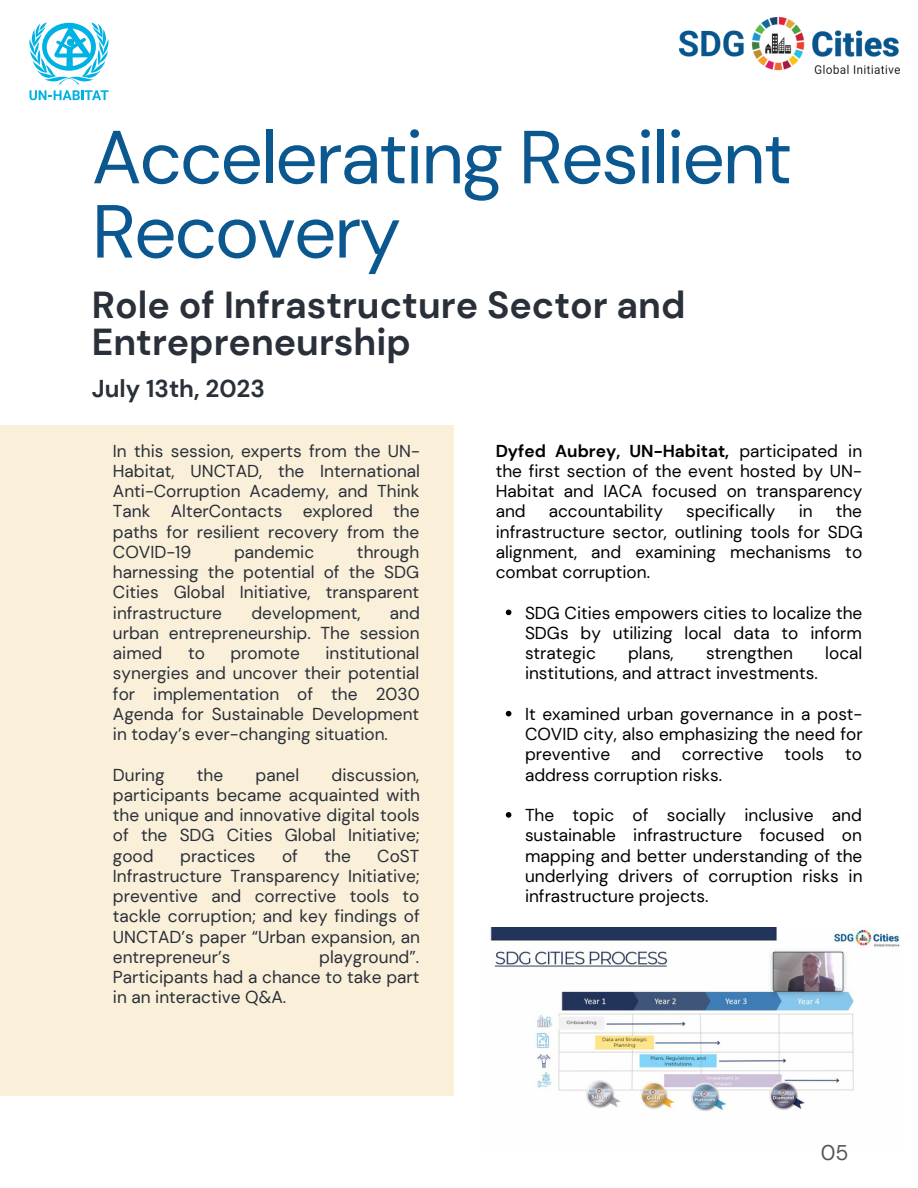
<style>
.page{position:relative;width:918px;height:1188px;background:#fff}
.page>*{position:absolute;margin:0;border:0;box-sizing:border-box;transform-origin:0 0}
.t1{font:75px/74.2px "DM Sans";letter-spacing:-.03em;color:#0a588f}
.t2{font:700 37.5px/37.2px "DM Sans";color:#293039}
.t3{font:700 24.3px "DM Sans";color:#293039}
.t4{font:21.3px "DM Sans";color:#545454}
.t5{font:17.25px/20.2px "DM Sans";color:#293039;text-align:justify}
.t6{font:17.25px/20.2px "DM Sans";color:#000;text-align:justify}
.s1{font-weight:700}
</style>
<div class="page">
<img style="left:679px;top:18px;width:221px;height:56px">
<svg style="left:29px;top:22px;width:80px;height:78px"></svg>
<img style="left:490px;top:928px;width:410px;height:183px">
<div style="left:0;top:426px;width:453px;height:670px;background:#faefd9"></div>
<svg style="left:506px;top:610px;width:5px;height:5px"></svg>
<svg style="left:506px;top:711px;width:5px;height:5px"></svg>
<svg style="left:506px;top:812px;width:5px;height:6px"></svg>
<p class="t1" style="left:92px;top:121px;width:702px">Accelerating Resilient<br>Recovery</p>
<p class="t2" style="left:92px;top:287px;width:595px">Role of Infrastructure Sector and<br>Entrepreneurship</p>
<p class="t3" style="left:92px;top:373px;width:175px">July 13th, 2023</p>
<p class="t5" style="left:113px;top:441px;width:309px">In this session, experts from the UN-Habitat, UNCTAD, the International Anti-Corruption Academy, and Think Tank AlterContacts explored the paths for resilient recovery from the COVID-19</p>
<p class="t5" style="left:113px;top:542px;width:308px;text-indent:244px">through harnessing the potential of the SDG Cities Global Initiative, transparent infrastructure</p>
<p class="t5" style="left:234px;top:542px;width:82px">pandemic</p>
<p class="t5" style="left:113px;top:603px;width:308px;text-indent:277px">and urban entrepreneurship. The session aimed</p>
<p class="t5" style="left:251px;top:603px;width:111px">development,</p>
<p class="t5" style="left:113px;top:643px;width:308px;text-indent:213px">institutional synergies and uncover their potential for implementation of the 2030<br>Agenda for Sustainable Development in today’s ever-changing situation.</p>
<p class="t5" style="left:113px;top:765px;width:53px">During</p>
<p class="t5" style="left:197px;top:765px;width:28px">the</p>
<p class="t5" style="left:256px;top:765px;width:45px">panel</p>
<p class="t5" style="left:188px;top:643px;width:18px">to</p>
<p class="t5" style="left:230px;top:643px;width:71px">promote</p>
<p class="t5" style="left:113px;top:765px;width:309px;text-indent:219px">discussion, participants became acquainted with the unique and innovative digital tools of the SDG Cities Global Initiative; good</p>
<p class="t5" style="left:180px;top:846px;width:77px">practices</p>
<p class="t5" style="left:282px;top:846px;width:17px">of</p>
<p class="t5" style="left:324px;top:846px;width:28px">the</p>
<p class="t5" style="left:113px;top:846px;width:309px;text-indent:264px">CoST Infrastructure Transparency Initiative; preventive and corrective tools to tackle corruption; and key findings of UNCTAD’s paper “Urban expansion, an entrepreneur’s</p>
<p class="t5" style="left:113px;top:947px;width:308px;text-indent:206px">playground”.<br>Participants had a chance to take part in an interactive Q&amp;A.</p>
<p class="t6" style="left:496px;top:441px;width:368px"><span class="s1">Dyfed Aubrey, UN-Habitat,</span> participated in the first section of the event hosted by UN-Habitat and IACA focused on transparency and</p>
<p class="t6" style="left:496px;top:501px;width:369px;text-indent:340px">the infrastructure sector, outlining tools for SDG alignment, and examining mechanisms to combat corruption.</p>
<p class="t6" style="left:549px;top:501px;width:116px">accountability</p>
<p class="t6" style="left:686px;top:501px;width:91px">specifically</p>
<p class="t6" style="left:799px;top:501px;width:15px">in</p>
<p class="t6" style="left:525px;top:603px;width:339px">SDG Cities empowers cities to localize the SDGs by utilizing local data to inform strategic</p>
<p class="t6" style="left:628px;top:643px;width:47px">plans,</p>
<p class="t6" style="left:706px;top:643px;width:88px">strengthen</p>
<p class="t6" style="left:825px;top:643px;width:39px">local</p>
<p class="t6" style="left:525px;top:663px;width:294px">institutions, and attract investments.</p>
<p class="t6" style="left:525px;top:704px;width:339px">It examined urban governance in a post-COVID city, also emphasizing the need for preventive and corrective tools to address corruption risks.</p>
<p class="t6" style="left:525px;top:805px;width:339px">The topic of socially inclusive and sustainable infrastructure focused on mapping and better understanding of the underlying drivers of corruption risks in infrastructure projects.</p>
<p class="t4" style="left:821px;top:1139px;width:29px">05</p>
</div>
